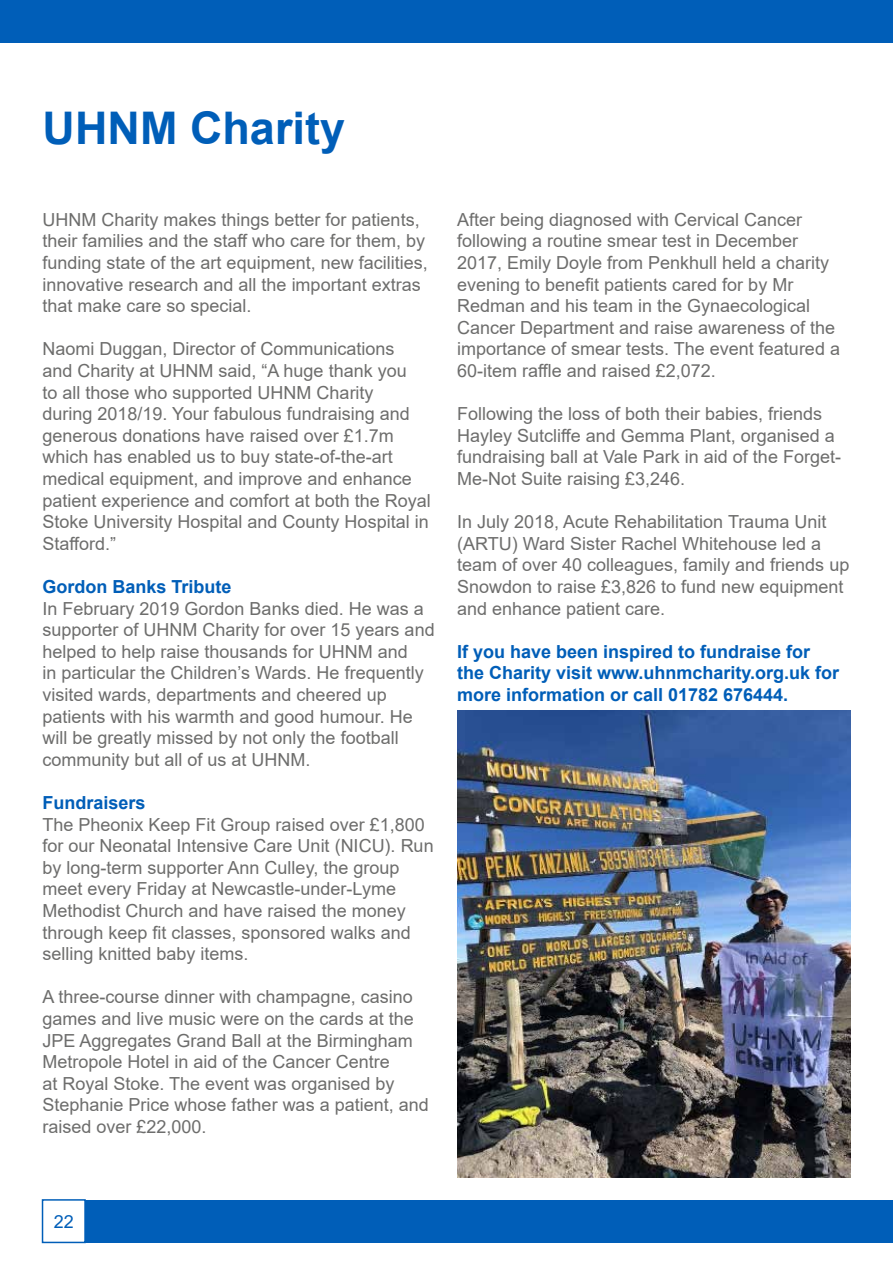
<style>
.page{position:relative;width:893px;height:1263px;background:#fff}
.page>*{position:absolute;margin:0;border:0;box-sizing:border-box;transform-origin:0 0}
.t1{font:700 45px "Arial";color:#005eb8}
.t2{font:18px/21.6px "Arial";color:#6d6d6c}
.t3{font:700 18px/21.6px "Arial";color:#005eb8}
.t4{font:18px "Arial";color:#005eb8}
</style>
<div class="page">
<div style="left:0;top:0;width:893px;height:43px;background:#005eb8"></div>
<div style="left:43px;top:1200px;width:850px;height:42px;background:#005eb8"></div>
<img style="left:457px;top:710px;width:393px;height:468px">
<div style="left:43px;top:1200px;width:42px;height:42px;background:#fff"></div>
<div style="left:42px;top:1199px;width:44px;height:44px;border:2px solid #005eb8"></div>
<h1 class="t1" style="left:43px;top:96px;width:304px">UHNM Charity</h1>
<p class="t2" style="left:43px;top:208px;width:387px">UHNM Charity makes things better for patients, their families and the staff who care for them, by funding state of the art equipment, new facilities, innovative research and all the important extras that make care so special.</p>
<p class="t2" style="left:43px;top:338px;width:390px">Naomi Duggan, Director of Communications<br>and Charity at UHNM said, “A huge thank you<br>to all those who supported UHNM Charity<br>during 2018/19. Your fabulous fundraising and generous donations have raised over £1.7m which has enabled us to buy state-of-the-art medical equipment, and improve and enhance patient experience and comfort at both the Royal Stoke University Hospital and County Hospital in Stafford.”</p>
<p class="t3" style="left:43px;top:576px;width:191px">Gordon Banks Tribute</p>
<p class="t2" style="left:43px;top:597px;width:394px">In February 2019 Gordon Banks died. He was a supporter of UHNM Charity for over 15 years and helped to help raise thousands for UHNM and<br>in particular the Children’s Wards. He frequently visited wards, departments and cheered up patients with his warmth and good humour. He will be greatly missed by not only the football community but all of us at UHNM.</p>
<p class="t3" style="left:43px;top:792px;width:105px">Fundraisers</p>
<p class="t2" style="left:43px;top:813px;width:393px">The Pheonix Keep Fit Group raised over £1,800 for our Neonatal Intensive Care Unit (NICU). Run by long-term supporter Ann Culley, the group meet every Friday at Newcastle-under-Lyme Methodist Church and have raised the money through keep fit classes, sponsored walks and selling knitted baby items.</p>
<p class="t2" style="left:43px;top:986px;width:388px">A three-course dinner with champagne, casino games and live music were on the cards at the JPE Aggregates Grand Ball at the Birmingham Metropole Hotel in aid of the Cancer Centre<br>at Royal Stoke. The event was organised by Stephanie Price whose father was a patient, and raised over £22,000.</p>
<p class="t2" style="left:457px;top:208px;width:384px">After being diagnosed with Cervical Cancer following a routine smear test in December 2017, Emily Doyle from Penkhull held a charity evening to benefit patients cared for by Mr Redman and his team in the Gynaecological Cancer Department and raise awareness of the importance of smear tests. The event featured a 60-item raffle and raised £2,072.</p>
<p class="t2" style="left:457px;top:403px;width:385px">Following the loss of both their babies, friends Hayley Sutcliffe and Gemma Plant, organised a fundraising ball at Vale Park in aid of the Forget-Me-Not Suite raising £3,246.</p>
<p class="t2" style="left:457px;top:511px;width:394px">In July 2018, Acute Rehabilitation Trauma Unit (ARTU) Ward Sister Rachel Whitehouse led a team of over 40 colleagues, family and friends up Snowdon to raise £3,826 to fund new equipment and enhance patient care.</p>
<p class="t3" style="left:457px;top:641px;width:384px">If you have been inspired to fundraise for the Charity visit www.uhnmcharity.org.uk for more information or call 01782 676444.</p>
<p class="t4" style="left:54px;top:1209px;width:22px">22</p>
</div>
